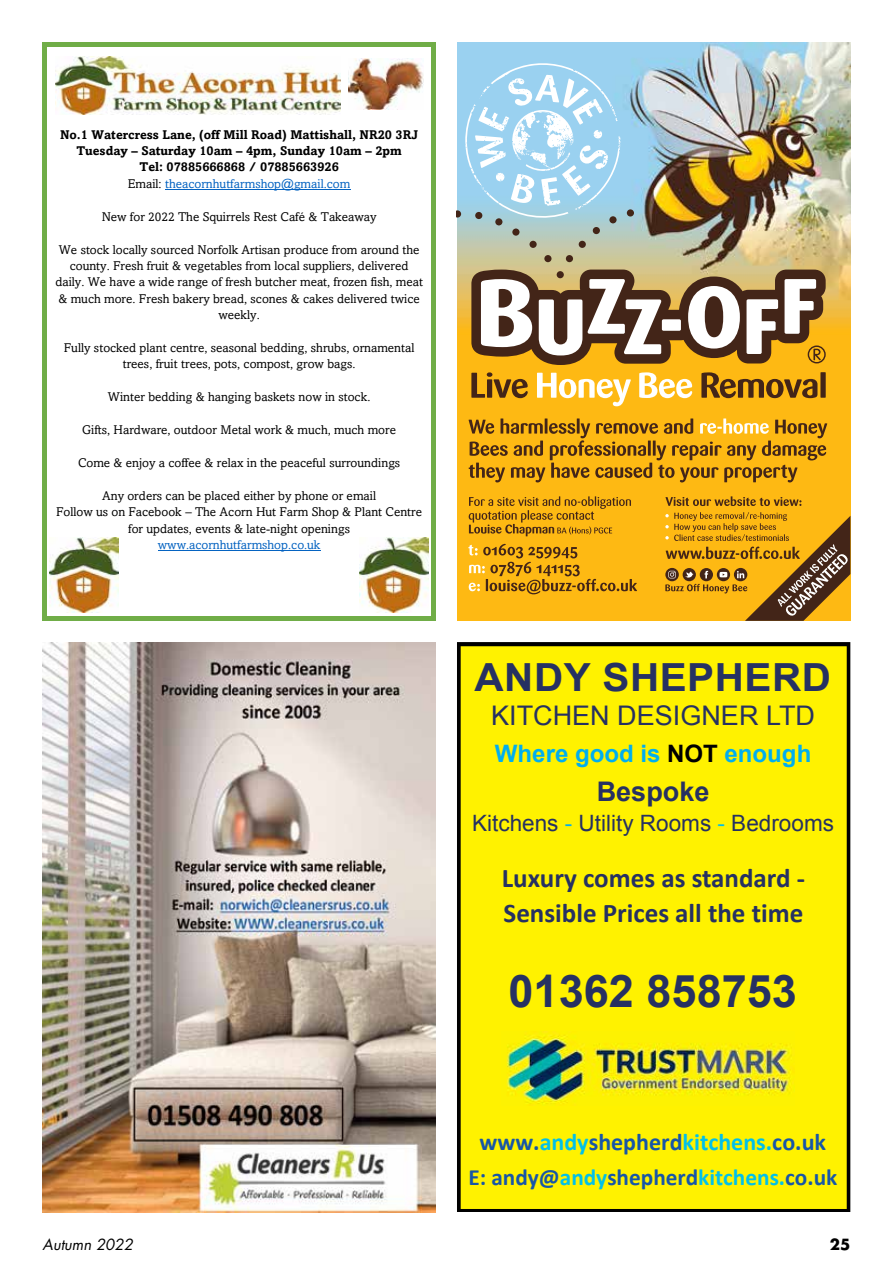
<style>
.page{position:relative;width:893px;height:1263px;background:#fff}
.page>*{position:absolute;margin:0;border:0;box-sizing:border-box;transform-origin:0 0}
.t1{font:700 45px "Arial";color:#263162}
.t2{font:700 38.7px "Arial";letter-spacing:.015em;color:#263162;scale:1.04 1}
.t3{font:700 27px/35.1px "Calibri";color:#263162}
.t4{font:27px "Arial";color:#263162}
.t5{font:700 27px "Arial";color:#263162}
.t6{font:700 24px "Calibri";color:#1756a7}
.t7{font:700 24px "Arial";color:#00aeef}
.t8{font:700 23.25px "Calibri";color:#1756a7}
.t9{font:22.5px "Arial";color:#263162}
.t10{font:italic 15px "Futura Std";color:#000}
.t11{font:700 15px "Futura Std";color:#000}
.t12{font:12.75px/16.4px "Amasis MT Pro";color:#000;text-align:center}
.t13{font:700 12.75px/16.5px "Amasis MT Pro";color:#000;text-align:center}
.t14{font:12.75px "Amasis MT Pro";color:#0563c1}
.s1{font-weight:400}
.s2{font-weight:400;color:#0563c1}
.s3{color:#000}
.s4{color:#00aeef}
.s5{color:#00c0ea}
</style>
<div class="page">
<img style="left:457px;top:43px;width:393px;height:578px">
<svg style="left:457px;top:57px;width:163px;height:165px;background:#add9f0"></svg>
<div style="left:475px;top:212px;width:7px;height:7px;background:#432518;border-radius:50%"></div>
<div style="left:495px;top:218px;width:7px;height:7px;background:#432518;border-radius:50%"></div>
<div style="left:512px;top:228px;width:7px;height:8px;background:#432518;border-radius:50%"></div>
<div style="left:529px;top:241px;width:8px;height:7px;background:#432518;border-radius:50%"></div>
<div style="left:544px;top:255px;width:7px;height:7px;background:#432518;border-radius:50%"></div>
<div style="left:566px;top:255px;width:7px;height:7px;background:#432518;border-radius:50%"></div>
<div style="left:579px;top:241px;width:7px;height:7px;background:#432518;border-radius:50%"></div>
<div style="left:593px;top:227px;width:7px;height:7px;background:#432518;border-radius:50%"></div>
<div style="left:609px;top:216px;width:8px;height:7px;background:#432518;border-radius:50%"></div>
<div style="left:627px;top:209px;width:7px;height:7px;background:#432518;border-radius:50%"></div>
<svg style="left:701px;top:372px;width:125px;height:26px;background:#a97515"></svg>
<svg style="left:537px;top:372px;width:155px;height:34px"></svg>
<svg style="left:471px;top:372px;width:57px;height:26px"></svg>
<svg style="left:471px;top:270px;width:355px;height:95px"></svg>
<svg style="left:468px;top:544px;width:169px;height:50px;background:#dc9f18"></svg>
<svg style="left:469px;top:496px;width:162px;height:40px;background:#d89b13"></svg>
<svg style="left:469px;top:418px;width:358px;height:64px;background:#d09617"></svg>
<svg style="left:665px;top:496px;width:136px;height:10px"></svg>
<svg style="left:665px;top:512px;width:185px;height:109px;background:#c9921e"></svg>
<img style="left:348px;top:58px;width:75px;height:52px">
<img style="left:55px;top:56px;width:286px;height:59px">
<img style="left:360px;top:537px;width:69px;height:75px">
<img style="left:49px;top:537px;width:69px;height:75px">
<hr style="left:165px;top:189px;width:186px;height:1px;background:#0563c1">
<hr style="left:158px;top:550px;width:163px;height:1px;background:#0563c1">
<svg style="left:42px;top:43px;width:5px;height:4px"></svg>
<hr style="left:47px;top:43px;width:384px;height:4px;background:#70ad47">
<svg style="left:431px;top:43px;width:5px;height:4px"></svg>
<div style="left:42px;top:47px;width:5px;height:569px;background:#70ad47"></div>
<div style="left:431px;top:47px;width:5px;height:569px;background:#70ad47"></div>
<svg style="left:42px;top:616px;width:5px;height:5px"></svg>
<div style="left:47px;top:616px;width:384px;height:5px;background:#70ad47"></div>
<svg style="left:431px;top:616px;width:5px;height:5px"></svg>
<div style="left:461px;top:646px;width:385px;height:562px;background:#fff200"></div>
<img style="left:502px;top:1032px;width:292px;height:73px">
<div style="left:457px;top:642px;width:393px;height:570px;border:3px solid #000"></div>
<img style="left:42px;top:642px;width:394px;height:570px">
<p class="t13" style="left:60px;top:126px;width:360px">No.1 Watercress Lane, (off Mill Road) Mattishall, NR20 3RJ Tuesday – Saturday 10am – 4pm, Sunday 10am – 2pm<br>Tel: 07885666868 / 07885663926<br><span class="s1">Email:</span> <span class="s2">theacornhutfarmshop@gmail.com</span></p>
<p class="t12" style="left:102px;top:208px;width:276px">New for 2022 The Squirrels Rest Café &amp; Takeaway</p>
<p class="t12" style="left:55px;top:241px;width:369px">We stock locally sourced Norfolk Artisan produce from around the county. Fresh fruit &amp; vegetables from local suppliers, delivered daily. We have a wide range of fresh butcher meat, frozen fish, meat &amp; much more. Fresh bakery bread, scones &amp; cakes delivered twice weekly.</p>
<p class="t12" style="left:64px;top:340px;width:352px">Fully stocked plant centre, seasonal bedding, shrubs, ornamental trees, fruit trees, pots, compost, grow bags.</p>
<p class="t12" style="left:108px;top:389px;width:264px">Winter bedding &amp; hanging baskets now in stock.</p>
<p class="t12" style="left:82px;top:422px;width:315px">Gifts, Hardware, outdoor Metal work &amp; much, much more</p>
<p class="t12" style="left:78px;top:455px;width:324px">Come &amp; enjoy a coffee &amp; relax in the peaceful surroundings</p>
<p class="t12" style="left:56px;top:487px;width:367px">Any orders can be placed either by phone or email<br>Follow us on Facebook – The Acorn Hut Farm Shop &amp; Plant Centre for updates, events &amp; late-night openings</p>
<p class="t14" style="left:158px;top:537px;width:164px">www.acornhutfarmshop.co.uk</p>
<h2 class="t2" style="left:475px;top:652px;width:344px">ANDY SHEPHERD</h2>
<h3 class="t4" style="left:491px;top:697px;width:325px">KITCHEN DESIGNER LTD</h3>
<h3 class="t7" style="left:495px;top:738px;width:318px">Where good is <span class="s3">NOT</span> enough</h3>
<h3 class="t5" style="left:597px;top:774px;width:114px">Bespoke</h3>
<h3 class="t9" style="left:472px;top:808px;width:363px">Kitchens <span class="s4">-</span> Utility Rooms <span class="s5">-</span> Bedrooms</h3>
<h3 class="t3" style="left:502px;top:859px;width:305px">Luxury comes as standard -<br>Sensible Prices all the time</h3>
<h1 class="t1" style="left:508px;top:961px;width:290px">01362 858753</h1>
<h3 class="t6" style="left:480px;top:1127px;width:348px">www.<span class="s5">andy</span>shepherd<span class="s5">kitchens.</span>co.uk</h3>
<h3 class="t8" style="left:468px;top:1163px;width:370px">E: andy@<span class="s5">andy</span>shepherd<span class="s5">kitchens.</span>co.uk</h3>
<p class="t10" style="left:43px;top:1235px;width:92px">Autumn 2022</p>
<p class="t11" style="left:830px;top:1234px;width:22px">25</p>
</div>
